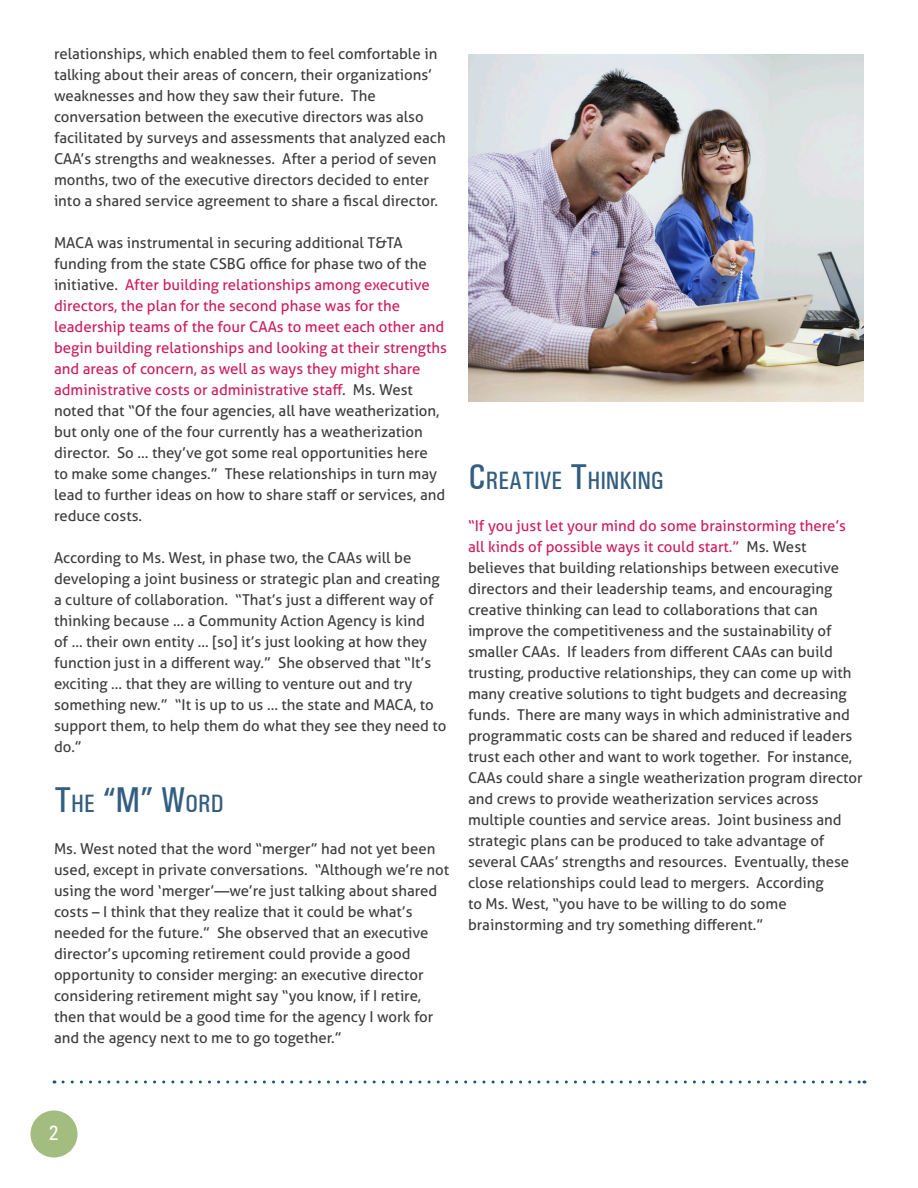
<style>
.page{position:relative;width:918px;height:1188px;background:#fff}
.page>*{position:absolute;margin:0;border:0;box-sizing:border-box;transform-origin:0 0}
.t1{font:500 condensed 36px "Univers";color:#335e80}
.t2{font:500 condensed 25.2px "Univers";color:#335e80}
.t3{font:500 condensed 21px "Univers";color:#fff}
.t4{font:15px/21px "Aller";color:#3e3e3f}
.s1{color:#ce1e62}
.s2{font-size:25.2px}
.s3{font-size:36px}
</style>
<div class="page">
<div style="left:30px;top:1110px;width:48px;height:48px;background:#a3bc7f;border-radius:50%"></div>
<svg style="left:63px;top:1080px;width:802px;height:3px"></svg>
<img style="left:468px;top:54px;width:396px;height:348px">
<p class="t4" style="left:54px;top:43px;width:393px">relationships, which enabled them to feel comfortable in talking about their areas of concern, their organizations’ weaknesses and how they saw their future. The conversation between the executive directors was also facilitated by surveys and assessments that analyzed each CAA’s strengths and weaknesses. After a period of seven months, two of the executive directors decided to enter into a shared service agreement to share a fiscal director.</p>
<p class="t4" style="left:54px;top:232px;width:395px">MACA was instrumental in securing additional T&amp;TA funding from the state CSBG office for phase two of the initiative. <span class="s1">After building relationships among executive directors, the plan for the second phase was for the leadership teams of the four CAAs to meet each other and begin building relationships and looking at their strengths and areas of concern, as well as ways they might share administrative costs or administrative staff</span>. Ms. West noted that “Of the four agencies, all have weatherization, but only one of the four currently has a weatherization director. So … they’ve got some real opportunities here<br>to make some changes.” These relationships in turn may lead to further ideas on how to share staff or services, and reduce costs.</p>
<p class="t4" style="left:54px;top:547px;width:394px">According to Ms. West, in phase two, the CAAs will be developing a joint business or strategic plan and creating a culture of collaboration. “That’s just a different way of thinking because … a Community Action Agency is kind<br>of … their own entity … [so] it’s just looking at how they function just in a different way.” She observed that “It’s exciting … that they are willing to venture out and try something new.” “It is up to us … the state and MACA, to support them, to help them do what they see they need to do.”</p>
<p class="t1" style="left:54px;top:779px;width:171px">T<span class="s2">HE</span> “M” W<span class="s2">ORD</span></p>
<p class="t4" style="left:54px;top:838px;width:397px">Ms. West noted that the word “merger” had not yet been used, except in private conversations. “Although we’re not using the word ‘merger’—we’re just talking about shared costs – I think that they realize that it could be what’s needed for the future.” She observed that an executive director’s upcoming retirement could provide a good opportunity to consider merging: an executive director considering retirement might say “you know, if I retire, then that would be a good time for the agency I work for and the agency next to me to go together.”</p>
<p class="t2" style="left:468px;top:465px;width:198px"><span class="s3">C</span>REATIVE <span class="s3">T</span>HINKING</p>
<p class="t4" style="left:468px;top:515px;width:396px"><span class="s1">“If you just let your mind do some brainstorming there’s all kinds of possible ways it could start.”</span> Ms. West believes that building relationships between executive directors and their leadership teams, and encouraging creative thinking can lead to collaborations that can improve the competitiveness and the sustainability of smaller CAAs. If leaders from different CAAs can build trusting, productive relationships, they can come up with many creative solutions to tight budgets and decreasing funds. There are many ways in which administrative and programmatic costs can be shared and reduced if leaders trust each other and want to work together. For instance, CAAs could share a single weatherization program director and crews to provide weatherization services across multiple counties and service areas. Joint business and strategic plans can be produced to take advantage of several CAAs’ strengths and resources. Eventually, these close relationships could lead to mergers. According<br>to Ms. West, “you have to be willing to do some brainstorming and try something different.”</p>
<p class="t3" style="left:49px;top:1121px;width:11px">2</p>
</div>
